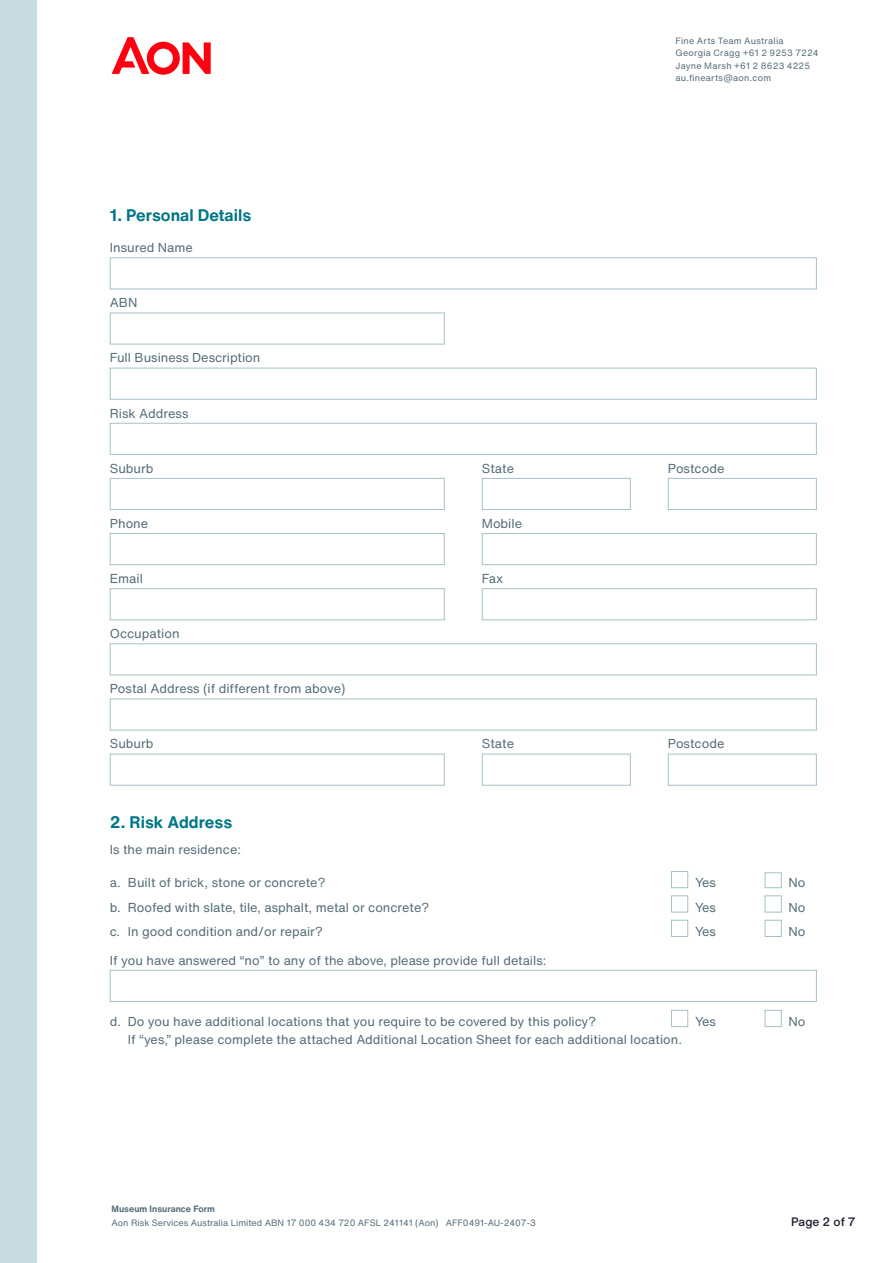
<style>
.page{position:relative;width:893px;height:1263px;background:#fff}
.page>*{position:absolute;margin:0;border:0;box-sizing:border-box;transform-origin:0 0}
.t1{font:700 16.5px "Helvetica Now Text";color:#007687}
.t2{font:12.75px "Helvetica Now Text";color:#556d79}
.t3{font:500 12px "Helvetica Now Text";color:#202334}
.t4{font:9px/12.6px "Helvetica Now Text";letter-spacing:.025em;color:#556d79}
.t5{font:9px "Helvetica Now Text";letter-spacing:.005em;color:#556d79}
.t6{font:700 9px "Helvetica Now Text";color:#556d79}
</style>
<div class="page">
<div style="left:110px;top:257px;width:707px;height:32px;border:1px solid #a5c1c6"></div>
<div style="left:110px;top:313px;width:335px;height:31px;border:1px solid #a5c1c6"></div>
<div style="left:110px;top:368px;width:707px;height:32px;border:1px solid #a5c1c6"></div>
<div style="left:110px;top:423px;width:707px;height:32px;border:1px solid #a5c1c6"></div>
<div style="left:110px;top:478px;width:335px;height:32px;border:1px solid #a5c1c6"></div>
<div style="left:482px;top:478px;width:149px;height:32px;border:1px solid #a5c1c6"></div>
<div style="left:668px;top:478px;width:149px;height:32px;border:1px solid #a5c1c6"></div>
<div style="left:110px;top:533px;width:335px;height:32px;border:1px solid #a5c1c6"></div>
<div style="left:482px;top:533px;width:335px;height:32px;border:1px solid #a5c1c6"></div>
<div style="left:110px;top:588px;width:335px;height:32px;border:1px solid #a5c1c6"></div>
<div style="left:482px;top:588px;width:335px;height:32px;border:1px solid #a5c1c6"></div>
<div style="left:110px;top:643px;width:707px;height:32px;border:1px solid #a5c1c6"></div>
<div style="left:110px;top:698px;width:707px;height:32px;border:1px solid #a5c1c6"></div>
<div style="left:110px;top:754px;width:335px;height:32px;border:1px solid #a5c1c6"></div>
<div style="left:482px;top:754px;width:149px;height:32px;border:1px solid #a5c1c6"></div>
<div style="left:668px;top:754px;width:149px;height:32px;border:1px solid #a5c1c6"></div>
<div style="left:671px;top:871px;width:17px;height:17px;border:1px solid #a5c1c6"></div>
<div style="left:765px;top:872px;width:17px;height:16px;border:1px solid #a5c1c6"></div>
<div style="left:671px;top:895px;width:17px;height:17px;border:1px solid #a5c1c6"></div>
<div style="left:765px;top:895px;width:17px;height:17px;border:1px solid #a5c1c6"></div>
<div style="left:671px;top:920px;width:17px;height:17px;border:1px solid #a5c1c6"></div>
<div style="left:765px;top:920px;width:17px;height:17px;border:1px solid #a5c1c6"></div>
<div style="left:110px;top:970px;width:707px;height:32px;border:1px solid #a5c1c6"></div>
<div style="left:671px;top:1010px;width:17px;height:17px;border:1px solid #a5c1c6"></div>
<div style="left:765px;top:1010px;width:17px;height:17px;border:1px solid #a5c1c6"></div>
<svg style="left:112px;top:37px;width:99px;height:38px"></svg>
<div style="left:0;top:0;width:37px;height:1263px;background:#c8dcdf"></div>
<p class="t1" style="left:110px;top:204px;width:143px">1. Personal Details</p>
<p class="t2" style="left:110px;top:239px;width:85px">Insured Name</p>
<p class="t2" style="left:110px;top:294px;width:29px">ABN</p>
<p class="t2" style="left:110px;top:349px;width:152px">Full Business Description</p>
<p class="t2" style="left:110px;top:404px;width:80px">Risk Address</p>
<p class="t4" style="left:675px;top:34px;width:145px">Fine Arts Team Australia<br>Georgia Cragg +61 2 9253 7224<br>Jayne Marsh +61 2 8623 4225 au.finearts@aon.com</p>
<p class="t2" style="left:110px;top:460px;width:45px">Suburb</p>
<p class="t2" style="left:482px;top:460px;width:34px">State</p>
<p class="t2" style="left:668px;top:460px;width:58px">Postcode</p>
<p class="t2" style="left:110px;top:515px;width:40px">Phone</p>
<p class="t2" style="left:482px;top:515px;width:42px">Mobile</p>
<p class="t2" style="left:110px;top:570px;width:35px">Email</p>
<p class="t2" style="left:482px;top:570px;width:23px">Fax</p>
<p class="t2" style="left:110px;top:625px;width:71px">Occupation</p>
<p class="t2" style="left:110px;top:680px;width:237px">Postal Address (if different from above)</p>
<p class="t2" style="left:110px;top:735px;width:45px">Suburb</p>
<p class="t2" style="left:482px;top:735px;width:34px">State</p>
<p class="t2" style="left:668px;top:735px;width:58px">Postcode</p>
<p class="t1" style="left:110px;top:811px;width:124px">2. Risk Address</p>
<p class="t2" style="left:110px;top:841px;width:133px">Is the main residence:</p>
<p class="t2" style="left:110px;top:874px;width:217px">a. Built of brick, stone or concrete?</p>
<p class="t2" style="left:695px;top:874px;width:23px">Yes</p>
<p class="t2" style="left:789px;top:874px;width:18px">No</p>
<p class="t2" style="left:110px;top:898px;width:321px">b. Roofed with slate, tile, asphalt, metal or concrete?</p>
<p class="t2" style="left:695px;top:898px;width:23px">Yes</p>
<p class="t2" style="left:789px;top:898px;width:18px">No</p>
<p class="t2" style="left:110px;top:923px;width:215px">c. In good condition and/or repair?</p>
<p class="t2" style="left:695px;top:923px;width:23px">Yes</p>
<p class="t2" style="left:789px;top:923px;width:18px">No</p>
<p class="t2" style="left:110px;top:951px;width:438px">If you have answered “no” to any of the above, please provide full details:</p>
<p class="t2" style="left:110px;top:1013px;width:488px">d. Do you have additional locations that you require to be covered by this policy?</p>
<p class="t2" style="left:695px;top:1013px;width:23px">Yes</p>
<p class="t2" style="left:789px;top:1013px;width:18px">No</p>
<p class="t2" style="left:128px;top:1031px;width:556px">If “yes,” please complete the attached Additional Location Sheet for each additional location.</p>
<p class="t6" style="left:112px;top:1203px;width:105px">Museum Insurance Form</p>
<p class="t5" style="left:112px;top:1216px;width:426px">Aon Risk Services Australia Limited ABN 17 000 434 720 AFSL 241141 (Aon) AFF0491-AU-2407-3</p>
<p class="t3" style="left:791px;top:1213px;width:66px">Page 2 of 7</p>
</div>
